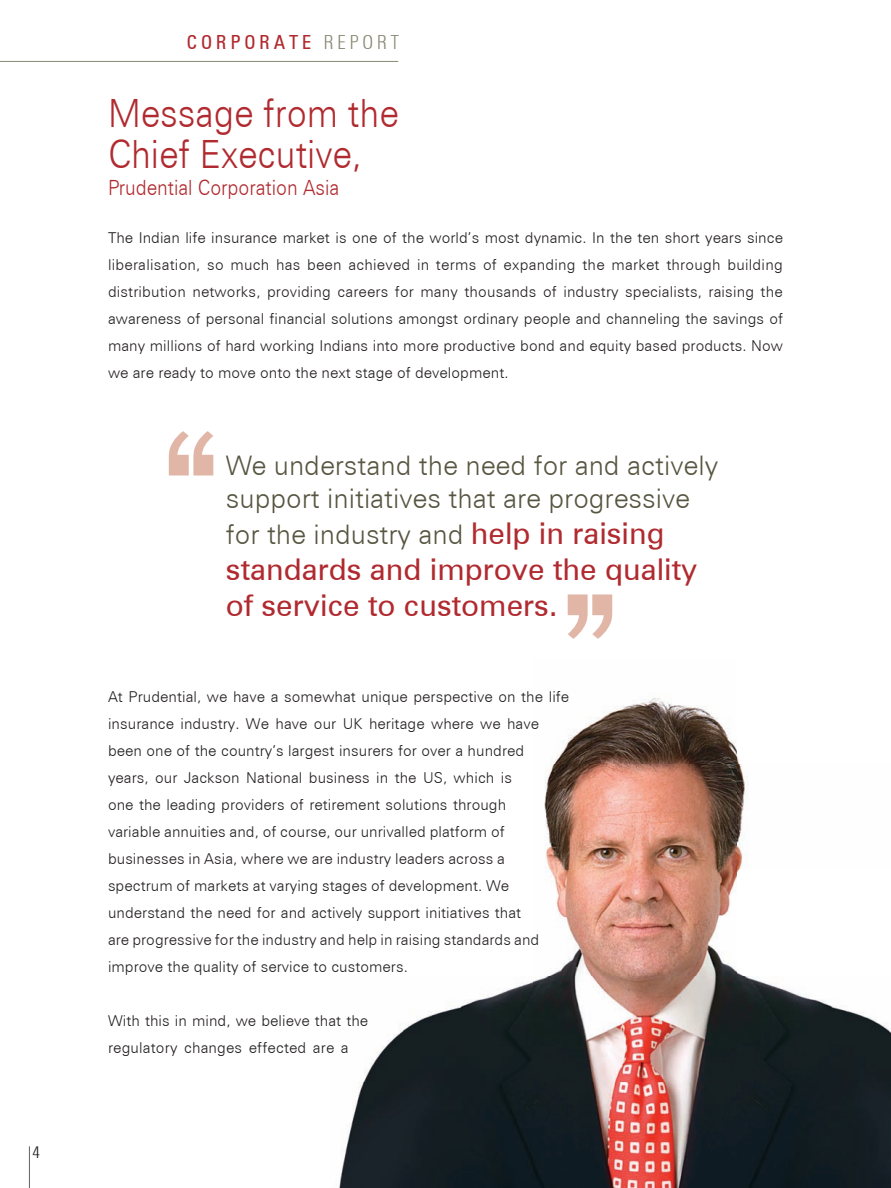
<style>
.page{position:relative;width:891px;height:1188px;background:#fff}
.page>*{position:absolute;margin:0;border:0;box-sizing:border-box;transform-origin:0 0}
.t1{font:300 39px/40.5px "Zurich BT";color:#b02a2f;scale:.9 1}
.t2{font:30px/36px "Zurich BT";color:#b02a2f}
.t3{font:300 27px/32.4px "Zurich BT";color:#585641}
.t4{font:300 21px "Zurich BT";color:#b02a2f;scale:.9 1}
.t5{font:condensed 19.5px "Zurich BT";letter-spacing:.2em;color:#b02a2f}
.t6{font:300 condensed 16.5px "Zurich BT";color:#231f20}
.t7{font:300 15px/27px "Zurich BT";letter-spacing:.005em;color:#231f20}
.s1{font-weight:300;color:#898874}
.s2{font-weight:400;font-size:30px;color:#b02a2f}
</style>
<div class="page">
<hr style="left:0;top:61px;width:398px;height:1px;background:#898874">
<hr style="left:29px;top:1147px;width:1px;height:41px;background:#6c6d70">
<img style="left:339px;top:698px;width:552px;height:490px">
<svg style="left:169px;top:431px;width:44px;height:45px"></svg>
<svg style="left:568px;top:594px;width:44px;height:45px"></svg>
<p class="t6" style="left:33px;top:1143px;width:9px">4</p>
<p class="t5" style="left:187px;top:30px;width:214px">CORPORATE <span class="s1">RepoRt</span></p>
<p class="t1" style="left:108px;top:93px;width:325px">Message from the<br>Chief Executive,</p>
<p class="t4" style="left:108px;top:175px;width:258px">Prudential Corporation Asia</p>
<p class="t7" style="left:108px;top:224px;width:677px;text-align:justify">The Indian life insurance market is one of the world’s most dynamic. In the ten short years since liberalisation, so much has been achieved in terms of expanding the market through building distribution networks, providing careers for many thousands of industry specialists, raising the awareness of personal financial solutions amongst ordinary people and channeling the savings of many millions of hard working Indians into more productive bond and equity based products. Now we are ready to move onto the next stage of development.</p>
<p class="t3" style="left:226px;top:449px;width:494px">We understand the need for and actively support initiatives that are progressive</p>
<p class="t3" style="left:226px;top:518px;width:440px">for the industry and <span class="s2">help in raising</span></p>
<p class="t2" style="left:226px;top:551px;width:473px">standards and improve the quality of service to customers.</p>
<p class="t7" style="left:108px;top:683px;width:463px">At Prudential, we have a somewhat unique perspective on the life insurance industry. We have our UK heritage where we have been one of the country’s largest insurers for over a hundred<br>years, our Jackson National business in the US, which is<br>one the leading providers of retirement solutions through<br>variable annuities and, of course, our unrivalled platform of businesses in Asia, where we are industry leaders across a spectrum of markets at varying stages of development. We understand the need for and actively support initiatives that<br>are progressive for the industry and help in raising standards and improve the quality of service to customers.</p>
<p class="t7" style="left:108px;top:1007px;width:262px">With this in mind, we believe that the regulatory changes effected are a</p>
</div>
